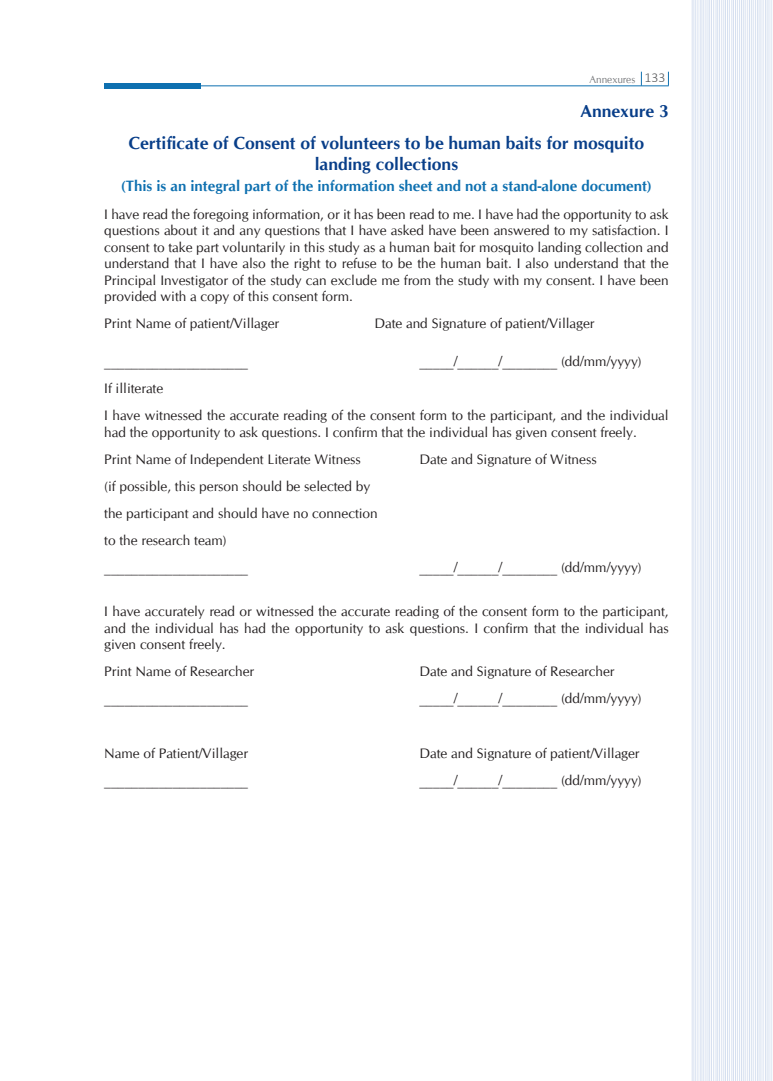
<style>
.page{position:relative;width:773px;height:1081px;background:#fff}
.page>*{position:absolute;margin:0;border:0;box-sizing:border-box;transform-origin:0 0}
.t1{font:700 17.5px/31.6px "CG Omega";color:#083e89}
.t2{font:700 15px "CG Omega";color:#0e70b0}
.t3{font:13.75px/16.5px "CG Omega";color:#231f20}
.t4{font:10.62px "CG Omega";color:#76787b;scale:.95 1}
.s1{font-family:"Calibri";font-weight:300;font-size:13.75px;color:#57585a}
</style>
<div class="page">
<div style="left:104px;top:83px;width:96px;height:5px;background:#0e70b0"></div>
<hr style="left:200px;top:86px;width:468px;height:1px;background:#0e70b0">
<svg style="left:641px;top:72px;width:1px;height:14px"></svg>
<svg style="left:668px;top:72px;width:1px;height:14px"></svg>
<svg style="left:692px;top:0;width:80px;height:1081px;background:#e1e8f3"></svg>
<hr style="left:693px;top:0;width:1px;height:1081px;background:#fff">
<hr style="left:696px;top:0;width:1px;height:1081px;background:#fff">
<hr style="left:697px;top:0;width:1px;height:1081px;background:#fff">
<hr style="left:701px;top:0;width:1px;height:1081px;background:#fff">
<hr style="left:699px;top:0;width:1px;height:1081px;background:#fff">
<hr style="left:704px;top:0;width:1px;height:1081px;background:#fff">
<hr style="left:705px;top:0;width:1px;height:1081px;background:#fff">
<hr style="left:710px;top:0;width:1px;height:1081px;background:#fff">
<hr style="left:707px;top:0;width:1px;height:1081px;background:#fff">
<hr style="left:712px;top:0;width:1px;height:1081px;background:#fff">
<hr style="left:714px;top:0;width:1px;height:1081px;background:#fff">
<hr style="left:718px;top:0;width:1px;height:1081px;background:#fff">
<hr style="left:715px;top:0;width:1px;height:1081px;background:#fff">
<hr style="left:720px;top:0;width:1px;height:1081px;background:#fff">
<hr style="left:722px;top:0;width:1px;height:1081px;background:#fff">
<hr style="left:726px;top:0;width:1px;height:1081px;background:#fff">
<hr style="left:723px;top:0;width:1px;height:1081px;background:#fff">
<hr style="left:728px;top:0;width:1px;height:1081px;background:#fff">
<hr style="left:730px;top:0;width:1px;height:1081px;background:#fff">
<hr style="left:734px;top:0;width:1px;height:1081px;background:#fff">
<hr style="left:731px;top:0;width:1px;height:1081px;background:#fff">
<hr style="left:736px;top:0;width:1px;height:1081px;background:#fff">
<hr style="left:738px;top:0;width:1px;height:1081px;background:#fff">
<hr style="left:742px;top:0;width:1px;height:1081px;background:#fff">
<hr style="left:740px;top:0;width:1px;height:1081px;background:#fff">
<hr style="left:744px;top:0;width:1px;height:1081px;background:#fff">
<hr style="left:746px;top:0;width:1px;height:1081px;background:#fff">
<hr style="left:750px;top:0;width:1px;height:1081px;background:#fff">
<hr style="left:748px;top:0;width:1px;height:1081px;background:#fff">
<hr style="left:752px;top:0;width:1px;height:1081px;background:#fff">
<hr style="left:754px;top:0;width:1px;height:1081px;background:#fff">
<hr style="left:758px;top:0;width:1px;height:1081px;background:#fff">
<hr style="left:756px;top:0;width:1px;height:1081px;background:#fff">
<hr style="left:760px;top:0;width:1px;height:1081px;background:#fff">
<hr style="left:762px;top:0;width:1px;height:1081px;background:#fff">
<hr style="left:766px;top:0;width:1px;height:1081px;background:#fff">
<hr style="left:764px;top:0;width:1px;height:1081px;background:#fff">
<hr style="left:768px;top:0;width:1px;height:1081px;background:#fff">
<hr style="left:770px;top:0;width:1px;height:1081px;background:#fff">
<p class="t4" style="left:589px;top:73px;width:81px">Annexures <span class="s1">133</span></p>
<p class="t1" style="left:129px;top:95px;width:541px;text-indent:452px">Annexure 3<br>Certificate of Consent of volunteers to be human baits for mosquito</p>
<p class="t1" style="left:315px;top:148px;width:145px">landing collections</p>
<p class="t2" style="left:122px;top:177px;width:531px">(This is an integral part of the information sheet and not a stand-alone document)</p>
<p class="t3" style="left:104px;top:206px;width:566px;text-align:justify">I have read the foregoing information, or it has been read to me. I have had the opportunity to ask questions about it and any questions that I have asked have been answered to my satisfaction. I consent to take part voluntarily in this study as a human bait for mosquito landing collection and understand that I have also the right to refuse to be the human bait. I also understand that the Principal Investigator of the study can exclude me from the study with my consent. I have been provided with a copy of this consent form.</p>
<p class="t3" style="left:104px;top:315px;width:176px">Print Name of patient/Villager</p>
<p class="t3" style="left:374px;top:315px;width:221px">Date and Signature of patient/Villager</p>
<p class="t3" style="left:104px;top:353px;width:145px">_____________________</p>
<p class="t3" style="left:419px;top:353px;width:224px">_____/______/________ (dd/mm/yyyy)</p>
<p class="t3" style="left:104px;top:375px;width:566px;line-height:27.1px">If illiterate<br>I have witnessed the accurate reading of the consent form to the participant, and the individual</p>
<p class="t3" style="left:104px;top:419px;width:534px;line-height:27.1px">had the opportunity to ask questions. I confirm that the individual has given consent freely.<br>Print Name of Independent Literate Witness</p>
<p class="t3" style="left:419px;top:451px;width:179px">Date and Signature of Witness</p>
<p class="t3" style="left:104px;top:473px;width:275px;line-height:27.1px">(if possible, this person should be selected by the participant and should have no connection to the research team)<br>_____________________</p>
<p class="t3" style="left:419px;top:559px;width:224px">_____/______/________ (dd/mm/yyyy)</p>
<p class="t3" style="left:104px;top:603px;width:566px;text-align:justify">I have accurately read or witnessed the accurate reading of the consent form to the participant, and the individual has had the opportunity to ask questions. I confirm that the individual has given consent freely.</p>
<p class="t3" style="left:104px;top:663px;width:151px">Print Name of Researcher</p>
<p class="t3" style="left:419px;top:663px;width:196px">Date and Signature of Researcher</p>
<p class="t3" style="left:104px;top:690px;width:145px">_____________________</p>
<p class="t3" style="left:419px;top:690px;width:224px">_____/______/________ (dd/mm/yyyy)</p>
<p class="t3" style="left:104px;top:745px;width:145px">Name of Patient/Villager</p>
<p class="t3" style="left:419px;top:745px;width:221px">Date and Signature of patient/Villager</p>
<p class="t3" style="left:104px;top:772px;width:145px">_____________________</p>
<p class="t3" style="left:419px;top:772px;width:224px">_____/______/________ (dd/mm/yyyy)</p>
</div>
